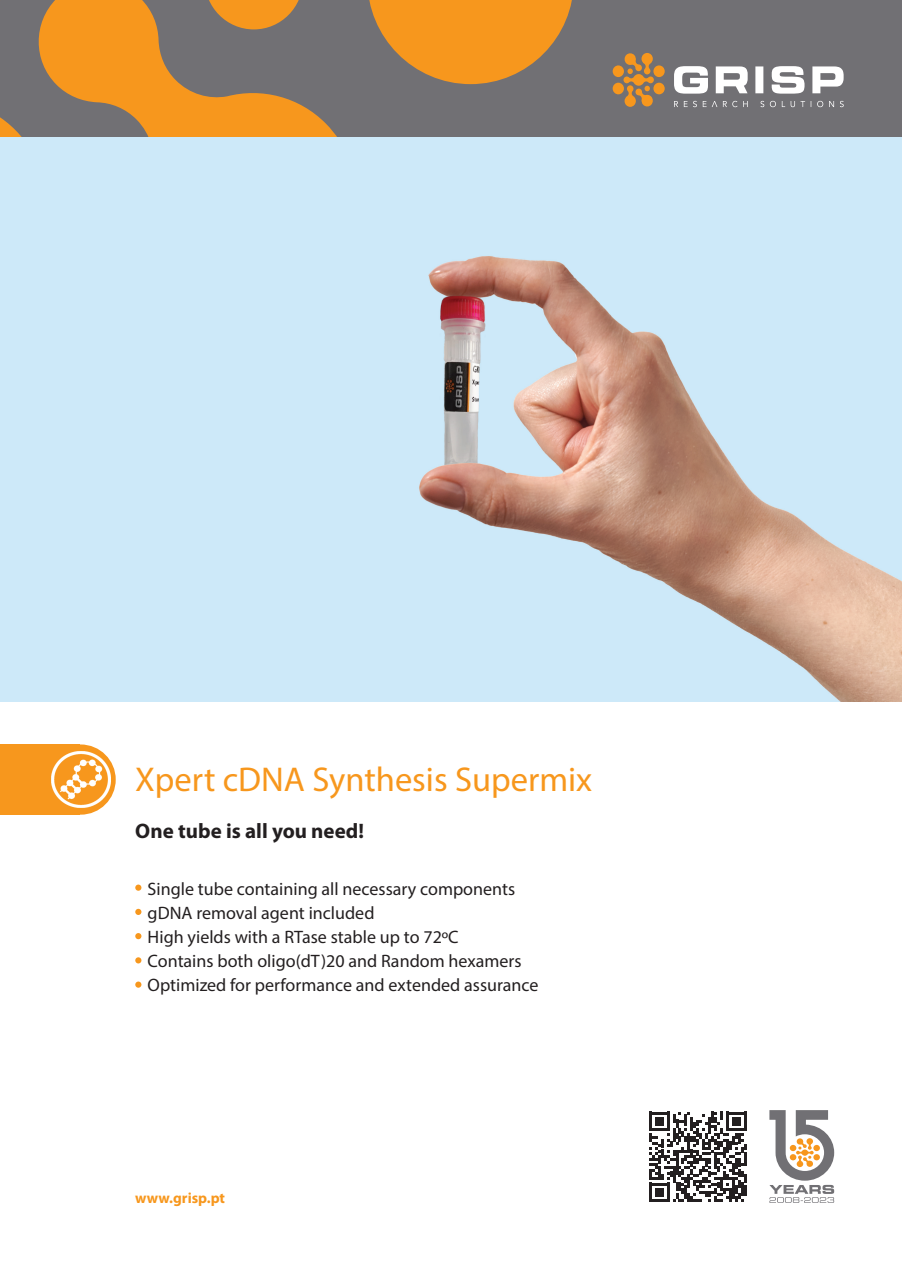
<style>
.page{position:relative;width:902px;height:1272px;background:#fff}
.page>*{position:absolute;margin:0;border:0;box-sizing:border-box;transform-origin:0 0}
.t1{font:34.5px "Myriad Pro";color:#f7971d}
.t2{font:700 21px "Myriad Pro";color:#231f20}
.t3{font:18px/24px "Myriad Pro";color:#231f20}
.t4{font:700 15px "Myriad Pro";color:#f7971d}
</style>
<div class="page">
<div style="left:0;top:744px;width:80px;height:70px;background:#f7971d"></div>
<div style="left:45px;top:744px;width:71px;height:70px;background:#f7971d;border-radius:50%"></div>
<img style="left:0;top:136px;width:901px;height:566px">
<div style="left:0;top:0;width:901px;height:136px;background:#717074"></div>
<svg style="left:0;top:0;width:572px;height:136px"></svg>
<svg style="left:612px;top:53px;width:52px;height:54px"></svg>
<svg style="left:674px;top:66px;width:169px;height:41px"></svg>
<svg style="left:135px;top:884px;width:6px;height:6px"></svg>
<div style="left:135px;top:908px;width:6px;height:7px;background:#f7971d;border-radius:50%"></div>
<svg style="left:135px;top:933px;width:6px;height:6px"></svg>
<svg style="left:135px;top:957px;width:6px;height:6px"></svg>
<svg style="left:135px;top:981px;width:6px;height:6px"></svg>
<svg style="left:769px;top:1110px;width:65px;height:92px"></svg>
<img style="left:51px;top:751px;width:59px;height:56px">
<svg style="left:649px;top:1111px;width:97px;height:90px"></svg>
<h1 class="t1" style="left:135px;top:758px;width:458px">Xpert cDNA Synthesis Supermix</h1>
<p class="t2" style="left:135px;top:817px;width:230px">One tube is all you need!</p>
<p class="t3" style="left:148px;top:876px;width:392px">Single tube containing all necessary components gDNA removal agent included<br>High yields with a RTase stable up to 72ºC<br>Contains both oligo(dT)20 and Random hexamers Optimized for performance and extended assurance</p>
<p class="t4" style="left:135px;top:1187px;width:91px">www.grisp.pt</p>
</div>
